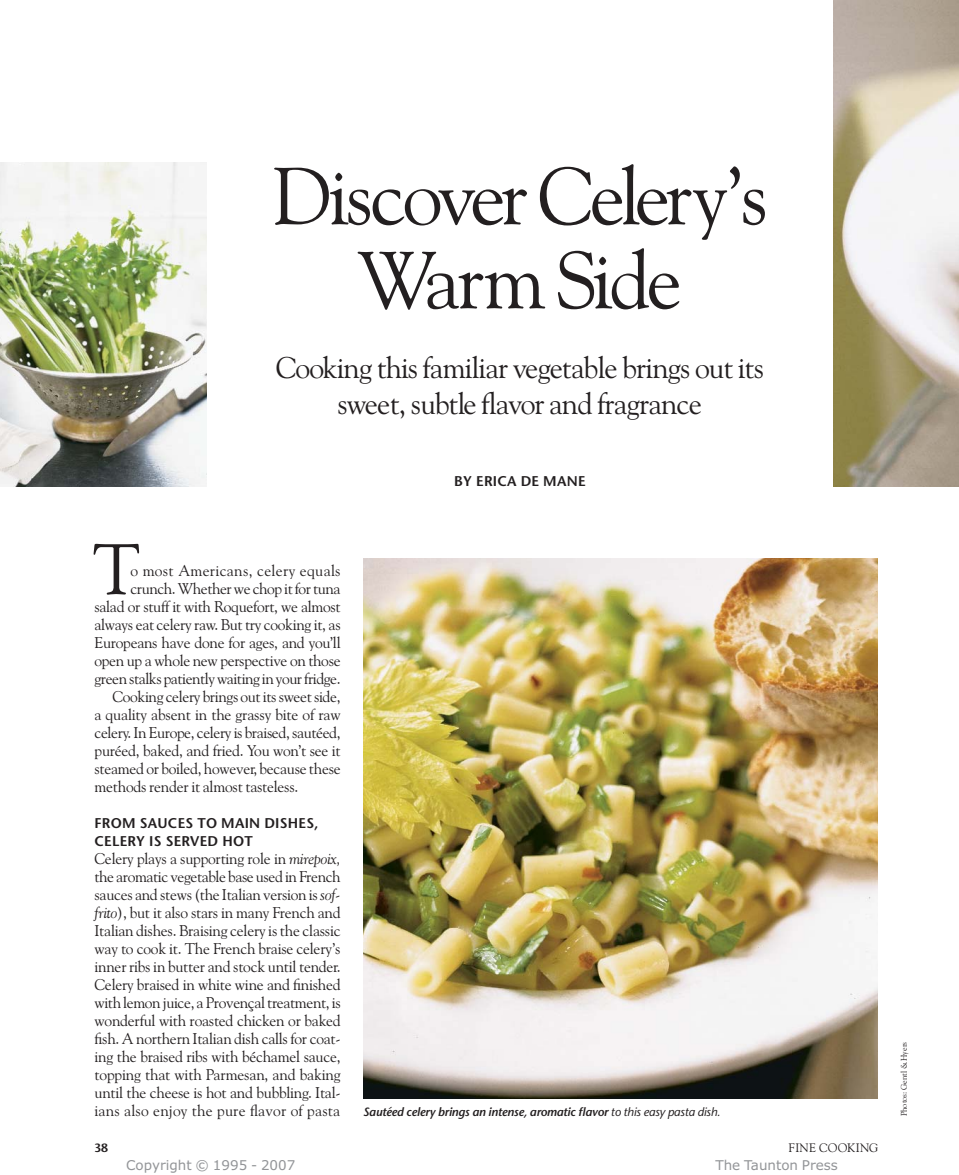
<style>
.page{position:relative;width:959px;height:1175px;background:#fff}
.page>*{position:absolute;margin:0;border:0;box-sizing:border-box;transform-origin:0 0}
.t1{font:81px/84px "Goudy Old Style BT";letter-spacing:-.045em;color:#231f20;text-align:center}
.t2{font:72px "Goudy Old Style BT";color:#231f20}
.t3{font:30px/36px "Goudy Old Style BT";letter-spacing:-.025em;color:#231f20;text-align:center}
.t4{font:15.6px/18px "Goudy Old Style BT";letter-spacing:-.02em;color:#231f20;text-align:justify}
.t5{font:15.6px "Goudy Old Style BT";letter-spacing:.02em;color:#231f20}
.t6{font:600 14.1px/18px "Stone Sans";letter-spacing:.015em;color:#231f20}
.t7{font:13.5px "Verdana";color:#939598}
.t8{font:12.3px "Goudy Old Style BT";letter-spacing:.025em;color:#231f20}
.t9{font:italic 600 12px "Stone Sans";letter-spacing:-.015em;color:#231f20}
.t10{font:600 12px "Stone Sans";color:#231f20}
.t11{font:8.25px "Goudy Old Style BT";color:#231f20}
.s1{font-style:italic}
.s2{font-weight:400}
</style>
<div class="page">
<img style="left:833px;top:0;width:125px;height:486px">
<img style="left:363px;top:558px;width:514px;height:540px">
<img style="left:0;top:162px;width:206px;height:324px">
<h1 class="t1" style="left:271px;top:160px;width:498px">Discover Celery’s<br>Warm Side</h1>
<h3 class="t3" style="left:276px;top:352px;width:490px">Cooking this familiar vegetable brings out its sweet, subtle flavor and fragrance</h3>
<p class="t6" style="left:454px;top:474px;width:133px">BY ERICA DE MANE</p>
<h2 class="t2" style="left:93px;top:538px;width:49px">T</h2>
<p class="t5" style="left:130px;top:564px;width:212px">o most Americans, celery equals</p>
<p class="t4" style="left:130px;top:581px;width:212px">crunch. Whether we chop it for tuna</p>
<p class="t4" style="left:95px;top:599px;width:248px">salad or stuff it with Roquefort, we almost</p>
<p class="t4" style="left:95px;top:617px;width:248px">always eat celery raw. But try cooking it, as</p>
<p class="t4" style="left:95px;top:635px;width:247px">Europeans have done for ages, and you’ll</p>
<p class="t4" style="left:95px;top:653px;width:247px">open up a whole new perspective on those</p>
<p class="t4" style="left:95px;top:671px;width:247px">green stalks patiently waiting in your fridge.</p>
<p class="t4" style="left:112px;top:689px;width:230px">Cooking celery brings out its sweet side,</p>
<p class="t4" style="left:95px;top:707px;width:247px">a quality absent in the grassy bite of raw</p>
<p class="t4" style="left:95px;top:725px;width:247px">celery. In Europe, celery is braised, sautéed,</p>
<p class="t4" style="left:95px;top:743px;width:248px">puréed, baked, and fried. You won’t see it</p>
<p class="t4" style="left:95px;top:761px;width:248px">steamed or boiled, however, because these</p>
<p class="t4" style="left:95px;top:779px;width:205px">methods render it almost tasteless.</p>
<p class="t6" style="left:94px;top:816px;width:226px">FROM SAUCES TO MAIN DISHES,<br>CELERY IS SERVED HOT</p>
<p class="t4" style="left:94px;top:851px;width:248px">Celery plays a supporting role in <span class="s1">mirepoix, </span>the aromatic vegetable base used in French sauces and stews (the Italian version is <span class="s1">sof&shy;frito</span>), but it also stars in many French and Italian dishes. Braising celery is the classic way to cook it. The French braise celery’s inner ribs in butter and stock until tender.<br>Celery braised in white wine and finished with lemon juice, a Provençal treatment, is wonderful with roasted chicken or baked fish. A northern Italian dish calls for coat&shy;ing the braised ribs with béchamel sauce, topping that with Parmesan, and baking until the cheese is hot and bubbling. Ital&shy;ians also enjoy the pure flavor of pasta</p>
<p class="t9" style="left:363px;top:1107px;width:359px">Sautéed celery brings an intense, aromatic flavor <span class="s2">to this easy pasta dish.</span></p>
<p class="t10" style="left:94px;top:1143px;width:15px">38</p>
<p class="t8" style="left:788px;top:1142px;width:91px">FINE COOKING</p>
<p class="t7" style="left:126px;top:1160px;width:171px">Copyright © 1995 - 2007</p>
<p class="t7" style="left:715px;top:1160px;width:124px">The Taunton Press</p>
<p class="t11" style="left:900px;top:1116px;width:76px;rotate:-90deg">Photos: Gentl &amp; Hyers</p>
</div>
